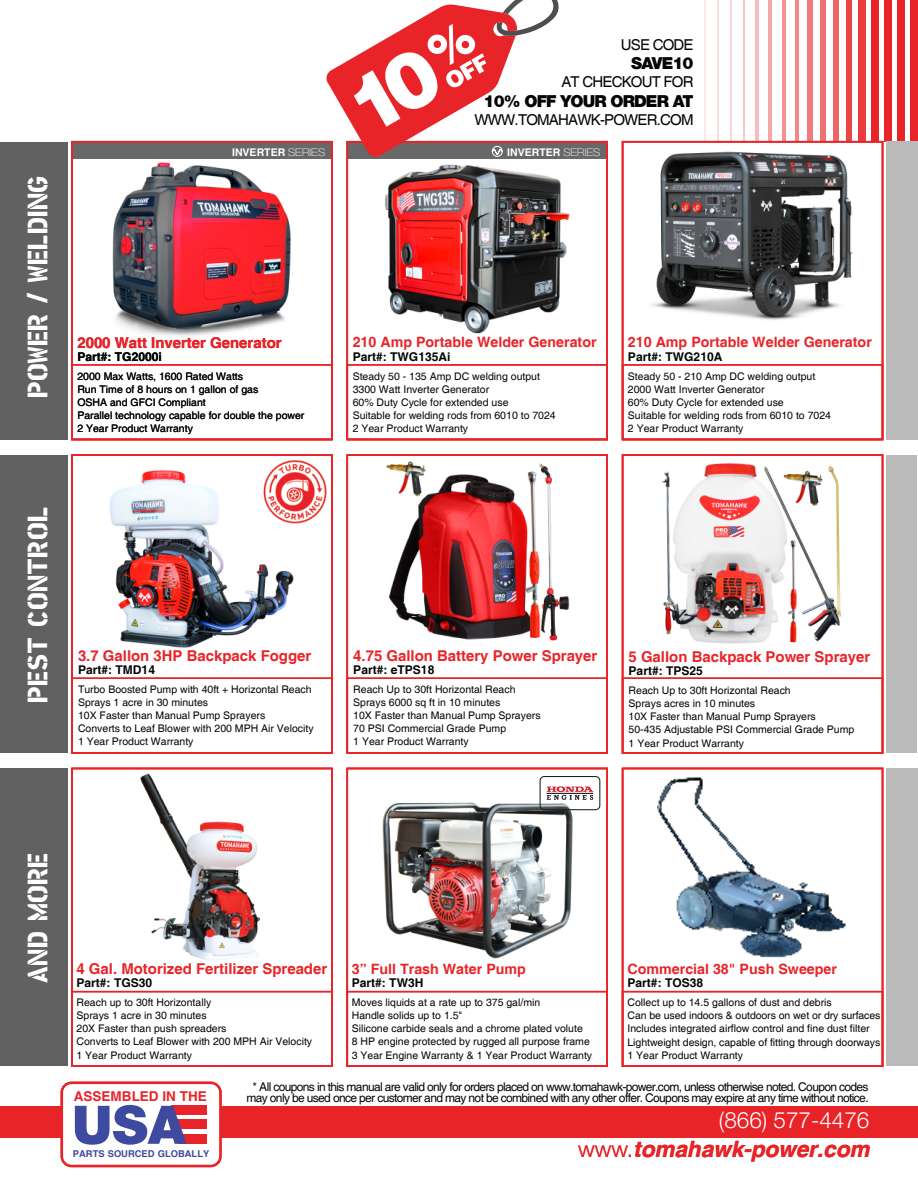
<style>
.page{position:relative;width:918px;height:1188px;background:#fff}
.page>*{position:absolute;margin:0;border:0;box-sizing:border-box;transform-origin:0 0}
.t1{font:900 53.25px "Helvetica Neue LT Pro";color:#3e4a9f}
.t2{font:22.5px "Tomahawk";color:#fff}
.t3{font:italic 900 22.5px "Helvetica Neue";color:#fff}
.t4{font:italic 700 22.5px "Helvetica";color:#e92429}
.t5{font:300 22.5px "Helvetica Neue LT Pro";color:#fff}
.t6{font:900 16.5px "Helvetica 95";letter-spacing:-.055em;color:#050504}
.t7{font:700 15px "Helvetica";color:#e92429}
.t8{font:15px "Helvetica";letter-spacing:-.055em;color:#050504}
.t9{font:700 14.25px "Helvetica";color:#e92429}
.t10{font:700 13.5px "Helvetica";color:#e92429}
.t11{font:12px/10.5px "Helvetica";letter-spacing:-.055em;color:#050504;text-align:center}
.t12{font:700 12px "Helvetica";color:#050504}
.t13{font:10.5px/13.2px "Helvetica";color:#050504}
.t14{font:700 10.5px "Helvetica";color:#fff}
.t15{font:700 9.45px "Helvetica";color:#3e4a9f}
.s1{font-family:"Helvetica Neue LT Pro";font-weight:100;font-stretch:expanded}
.s2{font-family:"Helvetica Neue LT Pro";font-weight:300;font-style:normal}
</style>
<div class="page">
<img style="left:648px;top:127px;width:207px;height:193px">
<div style="left:898px;top:0;width:7px;height:142px;background:#e92428"></div>
<div style="left:885px;top:0;width:7px;height:142px;background:#e92428"></div>
<div style="left:872px;top:0;width:7px;height:142px;background:#e92428"></div>
<div style="left:858px;top:0;width:8px;height:142px;background:#eb3a3d"></div>
<div style="left:846px;top:0;width:6px;height:142px;background:#ec4548"></div>
<div style="left:833px;top:0;width:6px;height:142px;background:#ef6668"></div>
<div style="left:820px;top:0;width:5px;height:142px;background:#f07173"></div>
<div style="left:807px;top:0;width:5px;height:142px;background:#f17b7e"></div>
<hr style="left:795px;top:0;width:4px;height:142px;background:#f28688">
<hr style="left:782px;top:0;width:3px;height:142px;background:#e92428">
<hr style="left:769px;top:0;width:3px;height:142px;background:#e92428">
<hr style="left:756px;top:0;width:3px;height:142px;background:#e92428">
<hr style="left:743px;top:0;width:2px;height:142px;background:#e92428">
<hr style="left:730px;top:0;width:2px;height:142px;background:#e92428">
<hr style="left:717px;top:0;width:2px;height:142px;background:#e92428">
<hr style="left:704px;top:0;width:2px;height:142px;background:#e92428">
<div style="left:911px;top:0;width:7px;height:142px;background:#e92428"></div>
<div style="left:887px;top:141px;width:31px;height:298px;background:#bababa"></div>
<div style="left:887px;top:455px;width:30px;height:298px;background:#bababa"></div>
<div style="left:887px;top:768px;width:31px;height:298px;background:#bababa"></div>
<img style="left:382px;top:783px;width:191px;height:176px">
<img style="left:112px;top:162px;width:179px;height:174px">
<img style="left:140px;top:774px;width:120px;height:186px">
<img style="left:110px;top:470px;width:183px;height:178px">
<img style="left:386px;top:164px;width:183px;height:170px">
<img style="left:386px;top:461px;width:183px;height:180px">
<img style="left:662px;top:463px;width:180px;height:181px">
<img style="left:658px;top:777px;width:188px;height:181px">
<svg style="left:813px;top:1137px;width:44px;height:1px"></svg>
<div style="left:348px;top:143px;width:259px;height:16px;background:#686868"></div>
<div style="left:0;top:1106px;width:918px;height:31px;background:#e92429"></div>
<img style="left:261px;top:460px;width:66px;height:64px">
<svg style="left:547px;top:786px;width:46px;height:14px"></svg>
<div style="left:540px;top:776px;width:60px;height:34px;border:1px solid #211e1e;border-radius:4px"></div>
<div style="left:72px;top:143px;width:259px;height:16px;background:#686868"></div>
<div style="left:0;top:768px;width:68px;height:298px;background:#606160"></div>
<div style="left:0;top:142px;width:68px;height:297px;background:#606160"></div>
<div style="left:0;top:455px;width:68px;height:298px;background:#606160"></div>
<div style="left:622px;top:141px;width:261px;height:299px;border:2px solid #e92429"></div>
<div style="left:622px;top:364px;width:261px;height:76px;border:2px solid #e92429"></div>
<div style="left:71px;top:768px;width:262px;height:299px;border:2px solid #e92429"></div>
<div style="left:71px;top:991px;width:262px;height:76px;border:2px solid #e92429"></div>
<div style="left:347px;top:768px;width:261px;height:299px;border:2px solid #e92429"></div>
<div style="left:347px;top:991px;width:261px;height:76px;border:2px solid #e92429"></div>
<div style="left:622px;top:768px;width:261px;height:299px;border:2px solid #e92429"></div>
<div style="left:622px;top:991px;width:261px;height:76px;border:2px solid #e92429"></div>
<div style="left:71px;top:141px;width:262px;height:299px;border:2px solid #e92429"></div>
<div style="left:71px;top:364px;width:262px;height:76px;border:2px solid #e92429"></div>
<div style="left:347px;top:364px;width:261px;height:76px;border:2px solid #e92429"></div>
<div style="left:71px;top:454px;width:262px;height:300px;border:2px solid #e92429"></div>
<div style="left:71px;top:678px;width:262px;height:76px;border:2px solid #e92429"></div>
<div style="left:347px;top:454px;width:261px;height:300px;border:2px solid #e92429"></div>
<div style="left:347px;top:678px;width:261px;height:76px;border:2px solid #e92429"></div>
<div style="left:622px;top:454px;width:261px;height:300px;border:2px solid #e92429"></div>
<div style="left:622px;top:678px;width:261px;height:76px;border:2px solid #e92429"></div>
<div style="left:62px;top:1083px;width:158px;height:83px;background:#fff;border-radius:10px"></div>
<div style="left:61px;top:1082px;width:161px;height:85px;border:3px solid #e92429;border-radius:10px"></div>
<div style="left:171px;top:1106px;width:35px;height:9px;background:#e92429"></div>
<div style="left:178px;top:1135px;width:28px;height:9px;background:#e92429"></div>
<div style="left:171px;top:1119px;width:35px;height:10px;background:#e92429"></div>
<svg style="left:326px;top:0;width:233px;height:158px"></svg>
<h2 class="t2" style="left:21px;top:397px;width:224px;rotate:-90deg">POWER / WELDING</h2>
<h2 class="t3" style="left:22px;top:372px;width:164px;rotate:-90deg">GENERATORS</h2>
<h2 class="t3" style="left:22px;top:716px;width:225px;rotate:-90deg">WELDING / POWER</h2>
<h2 class="t2" style="left:21px;top:702px;width:198px;rotate:-90deg">PEST CONTROL</h2>
<p class="t14" style="left:232px;top:146px;width:95px">INVERTER <span class="s1">SERIES</span></p>
<h3 class="t8" style="left:621px;top:36px;width:74px">USE CODE</h3>
<h3 class="t6" style="left:631px;top:54px;width:64px">SAVE10</h3>
<h3 class="t8" style="left:561px;top:74px;width:134px">AT CHECKOUT FOR</h3>
<h3 class="t6" style="left:484px;top:92px;width:212px">10% OFF YOUR ORDER AT</h3>
<h3 class="t8" style="left:475px;top:111px;width:221px">WWW.TOMAHAWK-POWER.COM</h3>
<p class="t14" style="left:507px;top:146px;width:95px">INVERTER <span class="s1">SERIES</span></p>
<h3 class="t7" style="left:77px;top:333px;width:206px">2000 Watt Inverter Generator</h3>
<p class="t12" style="left:77px;top:349px;width:86px">Part#: TG2000i</p>
<p class="t13" style="left:77px;top:370px;width:229px">2000 Max Watts, 1600 Rated Watts<br>Run Time of 8 hours on 1 gallon of gas<br>OSHA and GFCI Compliant<br>Parallel technology capable for double the power<br>2 Year Product Warranty</p>
<h3 class="t9" style="left:353px;top:334px;width:245px">210 Amp Portable Welder Generator</h3>
<p class="t12" style="left:353px;top:349px;width:99px">Part#: TWG135Ai</p>
<p class="t13" style="left:353px;top:370px;width:205px">Steady 50 - 135 Amp DC welding output<br>3300 Watt Inverter Generator<br>60% Duty Cycle for extended use<br>Suitable for welding rods from 6010 to 7024<br>2 Year Product Warranty</p>
<h3 class="t9" style="left:628px;top:334px;width:245px">210 Amp Portable Welder Generator</h3>
<p class="t12" style="left:628px;top:349px;width:96px">Part#: TWG210A</p>
<p class="t13" style="left:628px;top:370px;width:205px">Steady 50 - 210 Amp DC welding output<br>2000 Watt Inverter Generator<br>60% Duty Cycle for extended use<br>Suitable for welding rods from 6010 to 7024<br>2 Year Product Warranty</p>
<h3 class="t7" style="left:78px;top:646px;width:235px">3.7 Gallon 3HP Backpack Fogger</h3>
<p class="t12" style="left:78px;top:662px;width:79px">Part#: TMD14</p>
<p class="t13" style="left:78px;top:683px;width:237px">Turbo Boosted Pump with 40ft + Horizontal Reach Sprays 1 acre in 30 minutes<br>10X Faster than Manual Pump Sprayers<br>Converts to Leaf Blower with 200 MPH Air Velocity 1 Year Product Warranty</p>
<h3 class="t7" style="left:353px;top:646px;width:246px">4.75 Gallon Battery Power Sprayer</h3>
<p class="t12" style="left:353px;top:662px;width:83px">Part#: eTPS18</p>
<p class="t13" style="left:353px;top:683px;width:189px">Reach Up to 30ft Horizontal Reach<br>Sprays 6000 sq ft in 10 minutes<br>10X Faster than Manual Pump Sprayers<br>70 PSI Commercial Grade Pump<br>1 Year Product Warranty</p>
<h3 class="t7" style="left:629px;top:648px;width:243px">5 Gallon Backpack Power Sprayer</h3>
<p class="t12" style="left:629px;top:664px;width:76px">Part#: TPS25</p>
<p class="t13" style="left:629px;top:684px;width:227px">Reach Up to 30ft Horizontal Reach<br>Sprays acres in 10 minutes<br>10X Faster than Manual Pump Sprayers<br>50-435 Adjustable PSI Commercial Grade Pump<br>1 Year Product Warranty</p>
<h2 class="t3" style="left:22px;top:982px;width:132px;rotate:-90deg">AND MORE</h2>
<h2 class="t2" style="left:21px;top:983px;width:133px;rotate:-90deg">AND MORE</h2>
<h3 class="t7" style="left:76px;top:960px;width:252px">4 Gal. Motorized Fertilizer Spreader</h3>
<p class="t12" style="left:76px;top:976px;width:77px">Part#: TGS30</p>
<p class="t13" style="left:76px;top:996px;width:237px">Reach up to 30ft Horizontally<br>Sprays 1 acre in 30 minutes<br>20X Faster than push spreaders<br>Converts to Leaf Blower with 200 MPH Air Velocity<br>1 Year Product Warranty</p>
<h3 class="t9" style="left:352px;top:960px;width:176px">3” Full Trash Water Pump</h3>
<p class="t12" style="left:352px;top:976px;width:73px">Part#: TW3H</p>
<p class="t13" style="left:352px;top:996px;width:242px">Moves liquids at a rate up to 375 gal/min<br>Handle solids up to 1.5"<br>Silicone carbide seals and a chrome plated volute<br>8 HP engine protected by rugged all purpose frame 3 Year Engine Warranty &amp; 1 Year Product Warranty</p>
<h3 class="t9" style="left:628px;top:960px;width:211px">Commercial 38" Push Sweeper</h3>
<p class="t12" style="left:628px;top:976px;width:77px">Part#: TOS38</p>
<p class="t13" style="left:628px;top:996px;width:254px">Collect up to 14.5 gallons of dust and debris<br>Can be used indoors &amp; outdoors on wet or dry surfaces Includes integrated airflow control and fine dust filter Lightweight design, capable of fitting through doorways 1 Year Product Warranty</p>
<p class="t10" style="left:74px;top:1088px;width:135px">ASSEMBLED IN THE</p>
<h1 class="t1" style="left:72px;top:1093px;width:116px">USA</h1>
<p class="t15" style="left:73px;top:1148px;width:138px">PARTS SOURCED GLOBALLY</p>
<p class="t11" style="left:247px;top:1082px;width:624px">* All coupons in this manual are valid only for orders placed on www.tomahawk-power.com, unless otherwise noted. Coupon codes may only be used once per customer and may not be combined with any other offer. Coupons may expire at any time without notice.</p>
<h2 class="t5" style="left:719px;top:1107px;width:152px">(866) 577-4476</h2>
<h2 class="t4" style="left:578px;top:1135px;width:293px"><span class="s2">www.</span>tomahawk-power.com</h2>
</div>
